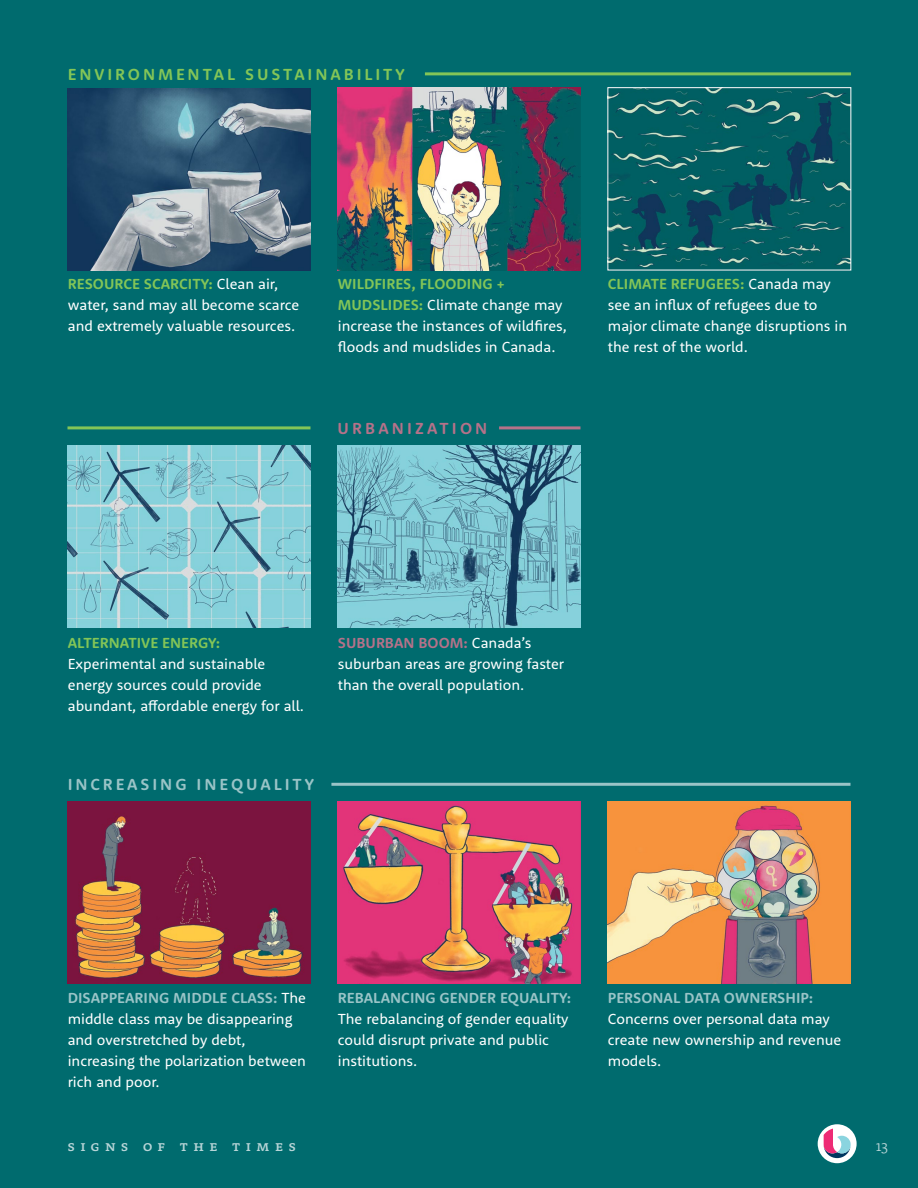
<style>
.page{position:relative;width:918px;height:1188px;background:#006b6e}
.page>*{position:absolute;margin:0;border:0;box-sizing:border-box;transform-origin:0 0}
.t1{font:700 16.5px "Rooney Sans";letter-spacing:.175em;color:#83c557}
.t2{font:700 16.5px "Rooney Sans";letter-spacing:.175em;color:#9ac4c7}
.t3{font:700 16.5px "Rooney Sans";letter-spacing:.19em;color:#b67289}
.t4{font:15px/21px "Rooney Sans";color:#fff}
.t5{font:700 15px "Rooney Sans";color:#9ac4c7}
.t6{font:700 15px "Rooney Sans";color:#83c557}
.t7{font:500 15px "Rooney Pro";letter-spacing:.345em;color:#b8d5d7}
.t8{font:300 15px "Rooney Pro";color:#b8d5d7}
.s1{font-weight:700;color:#83c557}
.s2{font-weight:700;color:#b67289}
.s3{font-weight:700;color:#9ac4c7}
</style>
<div class="page">
<svg style="left:818px;top:1124px;width:39px;height:39px"></svg>
<svg style="left:824px;top:1129px;width:27px;height:29px"></svg>
<img style="left:338px;top:88px;width:243px;height:182px">
<img style="left:610px;top:89px;width:239px;height:179px">
<div style="left:608px;top:87px;width:243px;height:183px;border:1px solid #fff"></div>
<img style="left:68px;top:445px;width:242px;height:183px">
<img style="left:338px;top:445px;width:242px;height:183px">
<img style="left:68px;top:801px;width:242px;height:183px">
<img style="left:338px;top:801px;width:242px;height:183px">
<img style="left:608px;top:801px;width:242px;height:183px">
<img style="left:68px;top:88px;width:243px;height:182px">
<hr style="left:425px;top:72px;width:426px;height:3px;background:#83c557">
<hr style="left:68px;top:426px;width:242px;height:3px;background:#83c557">
<hr style="left:499px;top:426px;width:81px;height:3px;background:#b67289">
<hr style="left:331px;top:783px;width:520px;height:3px;background:#9ac4c7">
<p class="t1" style="left:68px;top:64px;width:338px">ENVIRONMENTAL SUSTAINABILITY</p>
<p class="t4" style="left:68px;top:273px;width:233px"><span class="s1">RESOURCE SCARCITY:</span> Clean air, water, sand may all become scarce and extremely valuable resources.</p>
<p class="t4" style="left:338px;top:273px;width:231px"><span class="s1">WILDFIRES, FLOODING +<br>MUDSLIDES:</span> Climate change may increase the instances of wildfires, floods and mudslides in Canada.</p>
<p class="t4" style="left:608px;top:273px;width:241px"><span class="s1">CLIMATE REFUGEES:</span> Canada may see an influx of refugees due to major climate change disruptions in the rest of the world.</p>
<p class="t3" style="left:338px;top:417px;width:151px">URBANIZATION</p>
<p class="t6" style="left:68px;top:633px;width:154px">ALTERNATIVE ENERGY:</p>
<p class="t4" style="left:68px;top:653px;width:238px">Experimental and sustainable energy sources could provide abundant, affordable energy for all.</p>
<p class="t4" style="left:338px;top:632px;width:228px"><span class="s2">SUBURBAN BOOM:</span> Canada’s suburban areas are growing faster than the overall population.</p>
<p class="t2" style="left:68px;top:773px;width:248px">INCREASING INEQUALITY</p>
<p class="t4" style="left:68px;top:987px;width:240px"><span class="s3">DISAPPEARING MIDDLE CLASS:</span> The middle class may be disappearing and overstretched by debt, increasing the polarization between rich and poor.</p>
<p class="t5" style="left:338px;top:988px;width:235px">REBALANCING GENDER EQUALITY:</p>
<p class="t4" style="left:338px;top:1008px;width:232px">The rebalancing of gender equality could disrupt private and public institutions.</p>
<p class="t5" style="left:608px;top:988px;width:207px">PERSONAL DATA OWNERSHIP:</p>
<p class="t4" style="left:608px;top:1008px;width:235px">Concerns over personal data may create new ownership and revenue models.</p>
<p class="t7" style="left:68px;top:1136px;width:230px">SIGNS OF THE TIMES</p>
<p class="t8" style="left:876px;top:1136px;width:14px">13</p>
</div>
